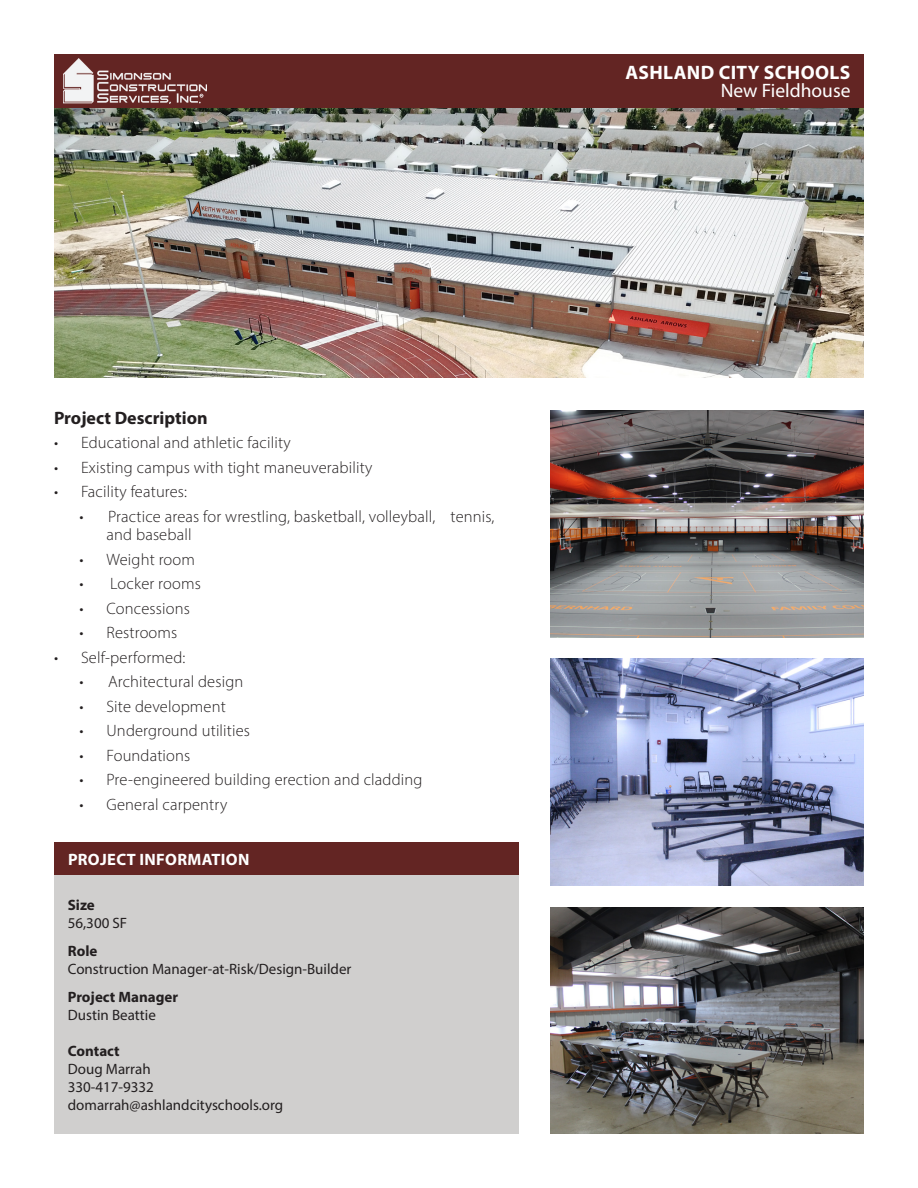
<style>
.page{position:relative;width:918px;height:1188px;background:#fff}
.page>*{position:absolute;margin:0;border:0;box-sizing:border-box;transform-origin:0 0}
.t1{font:700 19.5px "Myriad Pro";letter-spacing:.02em;color:#fff}
.t2{font:19.5px "Myriad Pro";color:#fff}
.Sub_Header{font:700 18px "Myriad Pro";color:#231f20}
.t3{font:300 16.5px/18px "Myriad Pro";letter-spacing:.01em;color:#231f20}
.t4{font:700 16.5px "Myriad Pro";letter-spacing:.02em;color:#fff}
.t5{font:15px "Myriad Pro";color:#231f20}
.t6{font:700 15px "Myriad Pro";color:#231f20}
</style>
<div class="page">
<div style="left:54px;top:54px;width:810px;height:54px;background:#632523"></div>
<img style="left:64px;top:59px;width:142px;height:44px">
<div style="left:54px;top:875px;width:465px;height:259px;background:#d0cfce"></div>
<div style="left:54px;top:842px;width:465px;height:33px;background:#632523"></div>
<img style="left:54px;top:108px;width:810px;height:270px">
<img style="left:551px;top:410px;width:313px;height:227px">
<img style="left:551px;top:659px;width:313px;height:227px">
<img style="left:551px;top:907px;width:313px;height:227px">
<p class="Sub_Header" style="left:54px;top:406px;width:155px">Project Description</p>
<p class="t3" style="left:54px;top:434px;width:238px">• Educational and athletic facility</p>
<p class="t3" style="left:54px;top:458px;width:320px">• Existing campus with tight maneuverability</p>
<p class="t3" style="left:54px;top:483px;width:135px">• Facility features:</p>
<p class="t3" style="left:106px;top:507px;width:389px;text-indent:-27px">• Practice areas for wrestling, basketball, volleyball, tennis, and baseball</p>
<p class="t3" style="left:80px;top:550px;width:117px">• Weight room</p>
<p class="t3" style="left:80px;top:574px;width:123px">• Locker rooms</p>
<p class="t3" style="left:80px;top:599px;width:112px">• Concessions</p>
<p class="t3" style="left:80px;top:624px;width:99px">• Restrooms</p>
<p class="t3" style="left:54px;top:648px;width:133px">• Self-performed:</p>
<p class="t3" style="left:80px;top:673px;width:165px">• Architectural design</p>
<p class="t3" style="left:80px;top:697px;width:148px">• Site development</p>
<p class="t3" style="left:80px;top:722px;width:172px">• Underground utilities</p>
<p class="t3" style="left:80px;top:746px;width:112px">• Foundations</p>
<p class="t3" style="left:80px;top:771px;width:345px">• Pre-engineered building erection and cladding</p>
<p class="t3" style="left:80px;top:795px;width:149px">• General carpentry</p>
<p class="t4" style="left:68px;top:848px;width:183px">PROJECT INFORMATION</p>
<p class="t6" style="left:68px;top:895px;width:29px">Size</p>
<p class="t5" style="left:68px;top:914px;width:61px">56,300 SF</p>
<p class="t6" style="left:68px;top:941px;width:31px">Role</p>
<p class="t5" style="left:68px;top:960px;width:285px">Construction Manager-at-Risk/Design-Builder</p>
<p class="t6" style="left:68px;top:987px;width:112px">Project Manager</p>
<p class="t5" style="left:68px;top:1005px;width:90px">Dustin Beattie</p>
<p class="t6" style="left:68px;top:1041px;width:53px">Contact</p>
<p class="t5" style="left:68px;top:1059px;width:84px">Doug Marrah</p>
<p class="t5" style="left:68px;top:1077px;width:88px">330-417-9332</p>
<p class="t5" style="left:68px;top:1095px;width:217px">domarrah@ashlandcityschools.org</p>
<p class="t1" style="left:625px;top:60px;width:226px">ASHLAND CITY SCHOOLS</p>
<p class="t2" style="left:721px;top:79px;width:131px">New Fieldhouse</p>
</div>
